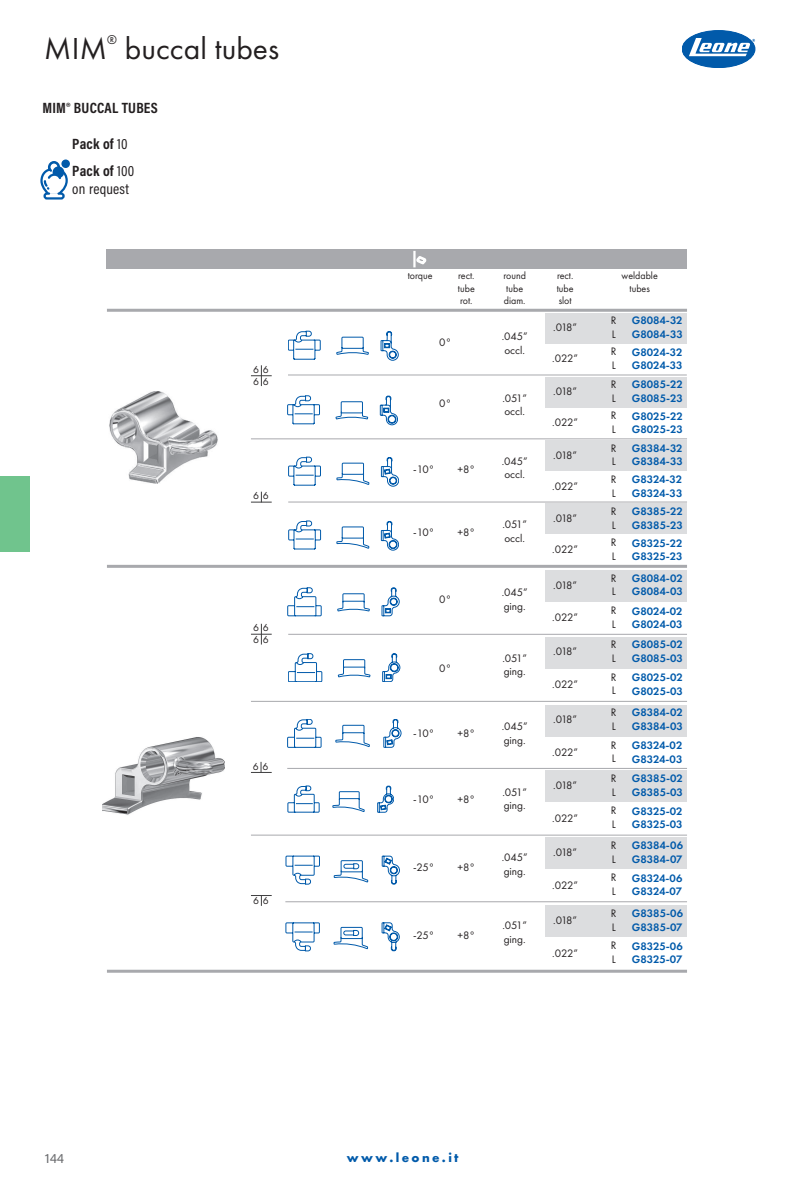
<style>
.page{position:relative;width:808px;height:1191px;background:#fff}
.page>*{position:absolute;margin:0;border:0;box-sizing:border-box;transform-origin:0 0}
.t1{font:31.5px "Futura PT";color:#231f20}
.t2{font:700 15px/26.5px "Acumin Pro Cond";letter-spacing:.015em;color:#231f20}
.t3{font:15px "Acumin Pro Cond";letter-spacing:.015em;color:#231f20}
.t4{font:13.5px "Acumin Pro";color:#6c6d70}
.t5{font:700 13.2px "Futura PT";letter-spacing:.18em;color:#015aaa}
.t6{font:13.2px "Futura PT";color:#231f20}
.t7{font:600 11.25px/13.5px "Futura PT";color:#015aaa}
.t8{font:11.25px/13.5px "Futura PT";color:#231f20}
.t9{font:10.5px/12.6px "Futura PT";color:#231f20;text-align:justify;scale:.95 1}
.t10{font:10.5px/11.7px "Futura PT";color:#231f20}
.s1{font-weight:400}
</style>
<div class="page">
<svg style="left:682px;top:31px;width:73px;height:37px"></svg>
<div style="left:0;top:476px;width:30px;height:75px;background:#70c48d"></div>
<img style="left:102px;top:737px;width:122px;height:78px">
<div style="left:545px;top:570px;width:142px;height:32px;background:#dcdddf"></div>
<div style="left:545px;top:636px;width:142px;height:32px;background:#dcdddf"></div>
<div style="left:545px;top:704px;width:142px;height:32px;background:#dcdddf"></div>
<div style="left:545px;top:770px;width:142px;height:32px;background:#dcdddf"></div>
<div style="left:545px;top:837px;width:142px;height:32px;background:#dcdddf"></div>
<div style="left:545px;top:905px;width:142px;height:32px;background:#dcdddf"></div>
<hr style="left:251px;top:834px;width:436px;height:1px;background:#a8a9ad">
<hr style="left:288px;top:634px;width:399px;height:1px;background:#a8a9ad">
<hr style="left:251px;top:701px;width:436px;height:1px;background:#a8a9ad">
<hr style="left:287px;top:768px;width:400px;height:1px;background:#a8a9ad">
<hr style="left:285px;top:901px;width:402px;height:1px;background:#a8a9ad">
<hr style="left:107px;top:969px;width:580px;height:3px;background:#a8a9ad">
<svg style="left:251px;top:624px;width:21px;height:20px"></svg>
<svg style="left:251px;top:895px;width:21px;height:11px"></svg>
<svg style="left:251px;top:762px;width:21px;height:11px"></svg>
<svg style="left:287px;top:587px;width:112px;height:29px"></svg>
<svg style="left:288px;top:653px;width:112px;height:29px"></svg>
<svg style="left:287px;top:719px;width:114px;height:28px"></svg>
<svg style="left:286px;top:856px;width:114px;height:28px"></svg>
<svg style="left:286px;top:922px;width:113px;height:29px"></svg>
<svg style="left:288px;top:786px;width:106px;height:26px"></svg>
<img style="left:109px;top:391px;width:109px;height:93px">
<div style="left:545px;top:313px;width:142px;height:30px;background:#dcdddf"></div>
<div style="left:545px;top:377px;width:142px;height:30px;background:#dcdddf"></div>
<div style="left:545px;top:440px;width:142px;height:31px;background:#dcdddf"></div>
<div style="left:545px;top:503px;width:142px;height:31px;background:#dcdddf"></div>
<svg style="left:288px;top:331px;width:110px;height:29px"></svg>
<svg style="left:287px;top:395px;width:111px;height:30px"></svg>
<svg style="left:288px;top:457px;width:111px;height:29px"></svg>
<svg style="left:288px;top:521px;width:111px;height:29px"></svg>
<hr style="left:107px;top:309px;width:580px;height:3px;background:#a8a9ad">
<hr style="left:288px;top:501px;width:399px;height:1px;background:#a8a9ad">
<hr style="left:288px;top:374px;width:399px;height:1px;background:#a8a9ad">
<hr style="left:107px;top:565px;width:580px;height:3px;background:#a8a9ad">
<hr style="left:251px;top:438px;width:436px;height:1px;background:#a8a9ad">
<svg style="left:251px;top:365px;width:21px;height:21px"></svg>
<svg style="left:251px;top:491px;width:21px;height:12px"></svg>
<div style="left:107px;top:249px;width:580px;height:19px;background:#a8a9ad"></div>
<hr style="left:413px;top:251px;width:3px;height:16px;background:#fff">
<svg style="left:415px;top:254px;width:12px;height:13px"></svg>
<div style="left:48px;top:161px;width:12px;height:13px;border:2px solid #015aaa;border-radius:50%"></div>
<svg style="left:43px;top:192px;width:22px;height:7px"></svg>
<div style="left:61px;top:159px;width:9px;height:9px;background:#015aaa;border-radius:50%"></div>
<svg style="left:40px;top:164px;width:29px;height:33px"></svg>
<h1 class="t1" style="left:44px;top:29px;width:64px">MIM</h1>
<p class="t6" style="left:107px;top:31px;width:11px">®</p>
<h1 class="t1" style="left:125px;top:29px;width:156px">buccal tubes</h1>
<h2 class="t2" style="left:43px;top:94px;width:117px">MIM® BUCCAL TUBES</h2>
<h2 class="t2" style="left:72px;top:130px;width:64px">Pack of <span class="s1">10<br></span>Pack of <span class="s1">100</span></h2>
<h2 class="t3" style="left:72px;top:179px;width:58px">on request</h2>
<p class="t10" style="left:253px;top:363px;width:17px">6 6<br>6 6</p>
<p class="t10" style="left:253px;top:490px;width:17px">6 6</p>
<p class="t10" style="left:253px;top:622px;width:17px">6 6<br>6 6</p>
<p class="t10" style="left:253px;top:760px;width:17px">6 6</p>
<p class="t10" style="left:253px;top:894px;width:17px">6 6</p>
<p class="t9" style="left:408px;top:269px;width:28px">torque</p>
<p class="t8" style="left:439px;top:335px;width:13px">0°</p>
<p class="t9" style="left:458px;top:269px;width:19px">rect. tube rot.</p>
<p class="t9" style="left:503px;top:269px;width:25px;text-align:left">round tube diam.</p>
<p class="t9" style="left:557px;top:269px;width:19px">rect. tube slot</p>
<p class="t8" style="left:502px;top:330px;width:28px">.045” occl.</p>
<p class="t8" style="left:553px;top:321px;width:25px">.018”</p>
<p class="t8" style="left:552px;top:352px;width:27px">.022”</p>
<p class="t8" style="left:439px;top:396px;width:13px">0°</p>
<p class="t8" style="left:502px;top:391px;width:26px">.051” occl.</p>
<p class="t8" style="left:553px;top:385px;width:25px">.018”</p>
<p class="t8" style="left:552px;top:416px;width:27px">.022”</p>
<p class="t8" style="left:413px;top:462px;width:23px">-10°</p>
<p class="t8" style="left:458px;top:462px;width:19px">+8°</p>
<p class="t8" style="left:413px;top:525px;width:23px">-10°</p>
<p class="t8" style="left:458px;top:525px;width:19px">+8°</p>
<p class="t8" style="left:439px;top:593px;width:13px">0°</p>
<p class="t8" style="left:439px;top:661px;width:13px">0°</p>
<p class="t8" style="left:413px;top:727px;width:23px">-10°</p>
<p class="t8" style="left:458px;top:727px;width:19px">+8°</p>
<p class="t8" style="left:413px;top:792px;width:23px">-10°</p>
<p class="t8" style="left:458px;top:792px;width:19px">+8°</p>
<p class="t8" style="left:413px;top:860px;width:23px">-25°</p>
<p class="t8" style="left:458px;top:860px;width:19px">+8°</p>
<p class="t8" style="left:413px;top:928px;width:23px">-25°</p>
<p class="t8" style="left:458px;top:928px;width:19px">+8°</p>
<p class="t8" style="left:502px;top:454px;width:28px">.045” occl.</p>
<p class="t8" style="left:502px;top:518px;width:26px">.051” occl.</p>
<p class="t8" style="left:502px;top:585px;width:28px">.045” ging.</p>
<p class="t8" style="left:502px;top:651px;width:26px">.051” ging.</p>
<p class="t8" style="left:502px;top:719px;width:28px">.045” ging.</p>
<p class="t8" style="left:502px;top:785px;width:26px">.051” ging.</p>
<p class="t8" style="left:502px;top:851px;width:28px">.045” ging.</p>
<p class="t8" style="left:502px;top:918px;width:26px">.051” ging.</p>
<p class="t8" style="left:553px;top:448px;width:25px">.018”</p>
<p class="t8" style="left:552px;top:479px;width:27px">.022”</p>
<p class="t8" style="left:553px;top:511px;width:25px">.018”</p>
<p class="t8" style="left:552px;top:542px;width:27px">.022”</p>
<p class="t8" style="left:553px;top:578px;width:25px">.018”</p>
<p class="t8" style="left:552px;top:610px;width:27px">.022”</p>
<p class="t8" style="left:553px;top:645px;width:25px">.018”</p>
<p class="t8" style="left:552px;top:677px;width:27px">.022”</p>
<p class="t8" style="left:553px;top:713px;width:25px">.018”</p>
<p class="t8" style="left:552px;top:745px;width:27px">.022”</p>
<p class="t8" style="left:553px;top:778px;width:25px">.018”</p>
<p class="t8" style="left:552px;top:811px;width:27px">.022”</p>
<p class="t8" style="left:553px;top:845px;width:25px">.018”</p>
<p class="t8" style="left:552px;top:878px;width:27px">.022”</p>
<p class="t8" style="left:553px;top:913px;width:25px">.018”</p>
<p class="t8" style="left:552px;top:946px;width:27px">.022”</p>
<p class="t9" style="left:621px;top:269px;width:40px;text-align:center">weldable tubes</p>
<p class="t8" style="left:611px;top:314px;width:7px">R<br>L</p>
<p class="t7" style="left:632px;top:314px;width:52px">G8084-32<br>G8084-33</p>
<p class="t8" style="left:611px;top:345px;width:7px">R<br>L</p>
<p class="t7" style="left:632px;top:345px;width:52px">G8024-32<br>G8024-33</p>
<p class="t8" style="left:611px;top:378px;width:7px">R<br>L</p>
<p class="t7" style="left:632px;top:378px;width:52px">G8085-22<br>G8085-23</p>
<p class="t8" style="left:611px;top:409px;width:7px">R<br>L</p>
<p class="t7" style="left:632px;top:409px;width:52px">G8025-22<br>G8025-23</p>
<p class="t8" style="left:611px;top:441px;width:7px">R<br>L</p>
<p class="t7" style="left:632px;top:441px;width:52px">G8384-32<br>G8384-33</p>
<p class="t8" style="left:611px;top:472px;width:7px">R<br>L</p>
<p class="t7" style="left:632px;top:473px;width:52px">G8324-32<br>G8324-33</p>
<p class="t8" style="left:611px;top:504px;width:7px">R<br>L</p>
<p class="t7" style="left:632px;top:504px;width:52px">G8385-22<br>G8385-23</p>
<p class="t8" style="left:611px;top:535px;width:7px">R<br>L</p>
<p class="t7" style="left:632px;top:536px;width:52px">G8325-22<br>G8325-23</p>
<p class="t8" style="left:611px;top:571px;width:7px">R<br>L</p>
<p class="t7" style="left:632px;top:571px;width:52px">G8084-02<br>G8084-03</p>
<p class="t8" style="left:611px;top:603px;width:7px">R<br>L</p>
<p class="t7" style="left:632px;top:604px;width:52px">G8024-02<br>G8024-03</p>
<p class="t8" style="left:611px;top:637px;width:7px">R<br>L</p>
<p class="t7" style="left:632px;top:637px;width:52px">G8085-02<br>G8085-03</p>
<p class="t8" style="left:611px;top:670px;width:7px">R<br>L</p>
<p class="t7" style="left:632px;top:670px;width:52px">G8025-02<br>G8025-03</p>
<p class="t8" style="left:611px;top:705px;width:7px">R<br>L</p>
<p class="t7" style="left:632px;top:705px;width:52px">G8384-02<br>G8384-03</p>
<p class="t8" style="left:611px;top:738px;width:7px">R<br>L</p>
<p class="t7" style="left:632px;top:738px;width:52px">G8324-02<br>G8324-03</p>
<p class="t8" style="left:611px;top:771px;width:7px">R<br>L</p>
<p class="t7" style="left:632px;top:771px;width:52px">G8385-02<br>G8385-03</p>
<p class="t8" style="left:611px;top:804px;width:7px">R<br>L</p>
<p class="t7" style="left:632px;top:804px;width:52px">G8325-02<br>G8325-03</p>
<p class="t8" style="left:611px;top:838px;width:7px">R<br>L</p>
<p class="t7" style="left:632px;top:838px;width:53px">G8384-06<br>G8384-07</p>
<p class="t8" style="left:611px;top:871px;width:7px">R<br>L</p>
<p class="t7" style="left:632px;top:871px;width:52px">G8324-06<br>G8324-07</p>
<p class="t8" style="left:611px;top:906px;width:7px">R<br>L</p>
<p class="t7" style="left:632px;top:906px;width:53px">G8385-06<br>G8385-07</p>
<p class="t8" style="left:611px;top:939px;width:7px">R<br>L</p>
<p class="t7" style="left:632px;top:939px;width:52px">G8325-06<br>G8325-07</p>
<p class="t4" style="left:45px;top:1148px;width:21px">144</p>
<p class="t5" style="left:347px;top:1148px;width:113px">www.leone.it</p>
</div>
